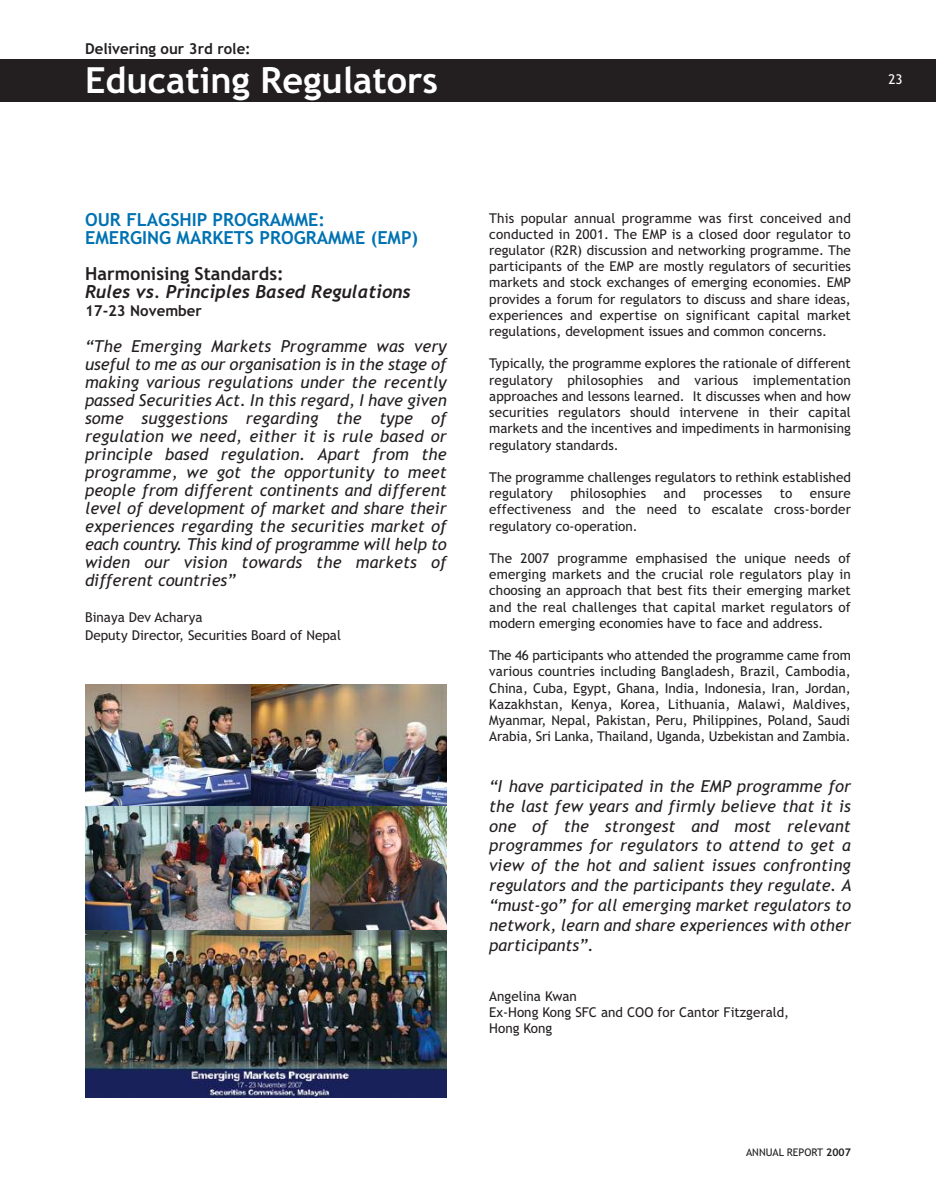
<style>
.page{position:relative;width:936px;height:1191px;background:#fff}
.page>*{position:absolute;margin:0;border:0;box-sizing:border-box;transform-origin:0 0}
.t1{font:36px "Trebuchet MS Bold OTF";color:#fff}
.t2{font:18px/18px "Trebuchet MS Bold OTF";color:#0072b2}
.t3{font:italic 700 18px "Trebuchet";color:#231f20}
.t4{font:18px "Trebuchet MS Bold OTF";color:#231f20}
.t5{font:italic 16.5px/18px "Trebuchet MS";color:#231f20;text-align:justify}
.t6{font:15px "Trebuchet MS Bold OTF";color:#231f20}
.t7{font:13.5px/16.2px "Trebuchet MS";color:#231f20;text-align:justify}
.t8{font:13.5px "Trebuchet MS";color:#fff}
.t9{font:10.5px "Trebuchet MS";color:#231f20}
.s1{font-family:"Trebuchet MS Bold OTF"}
</style>
<div class="page">
<hr style="left:0;top:244px;width:1px;height:44px;background:#a5b2d4">
<hr style="left:0;top:288px;width:1px;height:44px;background:#c4daea">
<hr style="left:0;top:332px;width:1px;height:43px;background:#d5e5f0">
<hr style="left:0;top:375px;width:1px;height:44px;background:#c4daea">
<hr style="left:0;top:419px;width:1px;height:44px;background:#d5e5f0">
<hr style="left:0;top:463px;width:1px;height:44px;background:#c4daea">
<hr style="left:0;top:507px;width:1px;height:44px;background:#d5e5f0">
<hr style="left:0;top:551px;width:1px;height:43px;background:#c4daea">
<hr style="left:0;top:594px;width:1px;height:44px;background:#d5e5f0">
<hr style="left:0;top:638px;width:1px;height:33px;background:#a5b2d4">
<div style="left:0;top:60px;width:935px;height:42px;background:#231f20"></div>
<img style="left:85px;top:929px;width:361px;height:168px">
<img style="left:85px;top:805px;width:225px;height:124px">
<img style="left:310px;top:805px;width:136px;height:124px">
<img style="left:85px;top:685px;width:361px;height:120px">
<p class="t6" style="left:85px;top:40px;width:167px">Delivering our 3rd role:</p>
<h1 class="t1" style="left:85px;top:59px;width:354px">Educating Regulators</h1>
<p class="t8" style="left:888px;top:72px;width:16px">23</p>
<h2 class="t2" style="left:85px;top:211px;width:334px">OUR FLAGSHIP PROGRAMME:<br>EMERGING MARKETS PROGRAMME (EMP)</h2>
<h2 class="t4" style="left:85px;top:263px;width:200px">Harmonising Standards:</h2>
<h2 class="t3" style="left:85px;top:281px;width:327px">Rules vs. Principles Based Regulations</h2>
<p class="t6" style="left:85px;top:302px;width:118px">17-23 November</p>
<p class="t5" style="left:85px;top:337px;width:363px">“The Emerging Markets Programme was very useful to me as our organisation is in the stage of making various regulations under the recently passed Securities Act. In this regard, I have given some suggestions regarding the type of regulation we need, either it is rule based or principle based regulation. Apart from the programme, we got the opportunity to meet people from different continents and different level of development of market and share their experiences regarding the securities market of each country. This kind of programme will help to widen our vision towards the markets of different countries”</p>
<p class="t7" style="left:85px;top:608px;width:257px;line-height:18px">Binaya Dev Acharya<br>Deputy Director, Securities Board of Nepal</p>
<p class="t7" style="left:489px;top:210px;width:363px">This popular annual programme was first conceived and conducted in 2001. The EMP is a closed door regulator to regulator (R2R) discussion and networking programme. The participants of the EMP are mostly regulators of securities markets and stock exchanges of emerging economies. EMP provides a forum for regulators to discuss and share ideas, experiences and expertise on significant capital market regulations, development issues and common concerns.</p>
<p class="t7" style="left:489px;top:356px;width:363px">Typically, the programme explores the rationale of different regulatory philosophies and various implementation approaches and lessons learned. It discusses when and how securities regulators should intervene in their capital markets and the incentives and impediments in harmonising regulatory standards.</p>
<p class="t7" style="left:489px;top:469px;width:363px">The programme challenges regulators to rethink established regulatory</p>
<p class="t7" style="left:570px;top:485px;width:77px">philosophies</p>
<p class="t7" style="left:663px;top:485px;width:24px">and</p>
<p class="t7" style="left:703px;top:485px;width:60px">processes</p>
<p class="t7" style="left:779px;top:485px;width:14px">to</p>
<p class="t7" style="left:489px;top:485px;width:363px;text-indent:321px">ensure effectiveness and the need to escalate cross-border regulatory co-operation.</p>
<p class="t7" style="left:489px;top:550px;width:363px">The 2007 programme emphasised the unique needs of emerging markets and the crucial role regulators play in choosing an approach that best fits their emerging market and the real challenges that capital market regulators of modern emerging economies have to face and address.</p>
<p class="t7" style="left:489px;top:647px;width:363px">The 46 participants who attended the programme came from various countries including Bangladesh, Brazil, Cambodia, China, Cuba, Egypt, Ghana, India, Indonesia, Iran, Jordan, Kazakhstan, Kenya, Korea, Lithuania, Malawi, Maldives, Myanmar, Nepal, Pakistan, Peru, Philippines, Poland, Saudi Arabia, Sri Lanka, Thailand, Uganda, Uzbekistan and Zambia.</p>
<p class="t5" style="left:489px;top:776px;width:364px;line-height:19.8px">“I have participated in the EMP programme for the last few years and firmly believe that it is one of the strongest and most relevant programmes for regulators to attend to get a view of the hot and salient issues confronting regulators and the participants they regulate. A “must-go” for all emerging market regulators to network, learn and share experiences with other participants”.</p>
<p class="t7" style="left:489px;top:987px;width:301px;text-align:left">Angelina Kwan<br>Ex-Hong Kong SFC and COO for Cantor Fitzgerald,<br>Hong Kong</p>
<p class="t9" style="left:746px;top:1146px;width:106px">ANNUAL REPORT <span class="s1">2007</span></p>
</div>
